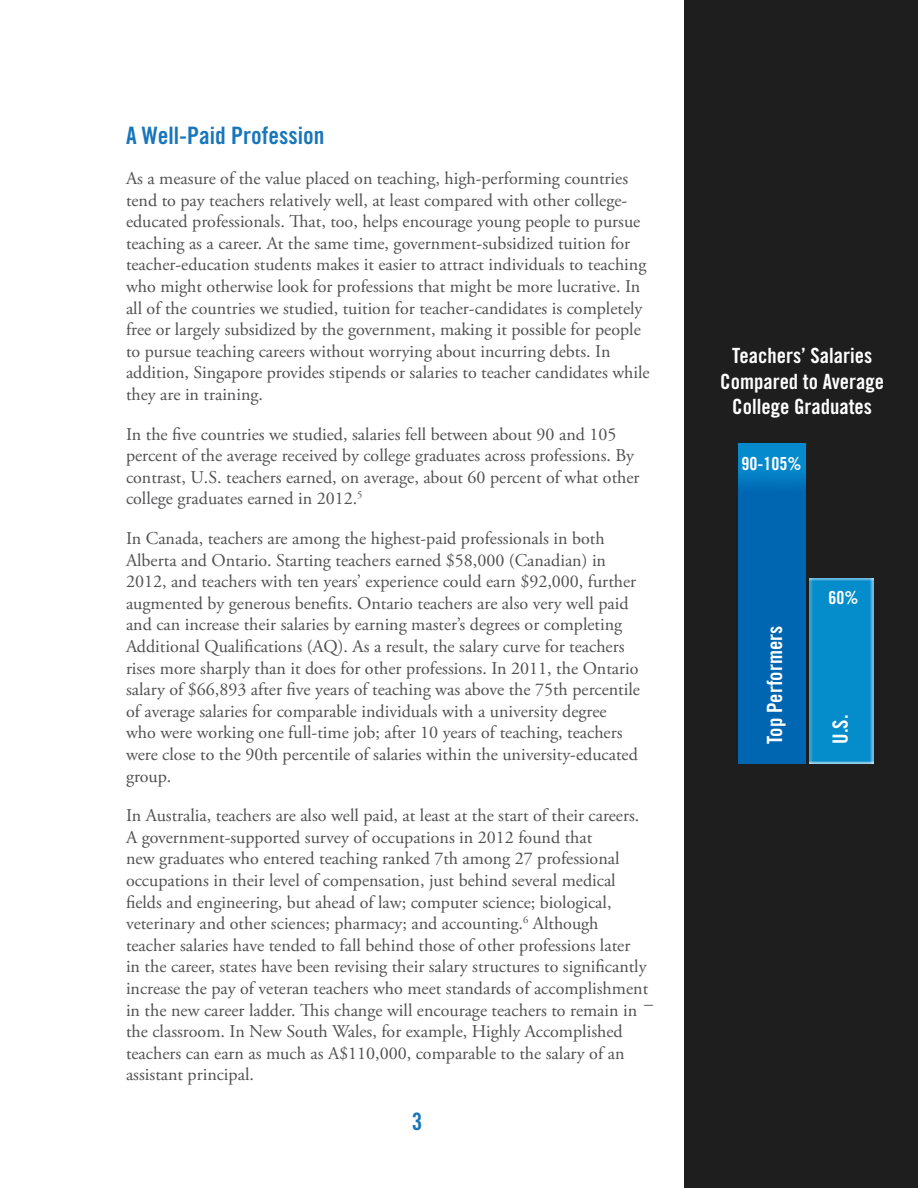
<style>
.page{position:relative;width:918px;height:1188px;background:#fff}
.page>*{position:absolute;margin:0;border:0;box-sizing:border-box;transform-origin:0 0}
.Heading_1{font:24px "Trade Gothic Bold Cond Twenty";color:#1876bb}
.Heading_2{font:21px/25.2px "Trade Gothic Bold Cond Twenty";color:#fff;text-align:center}
.t1{font:18px/21.6px "Adobe Garamond Pro";color:#505052}
.Heading_2-2{font:18px "Trade Gothic Bold Cond Twenty";color:#fff}
</style>
<div class="page">
<div style="left:685px;top:1px;width:232px;height:1186px;background:#1d1e1d"></div>
<div style="left:684px;top:0;width:234px;height:1188px;border:2px solid #1d1e1d"></div>
<img style="left:810px;top:578px;width:64px;height:185px">
<img style="left:739px;top:443px;width:66px;height:320px">
<p class="Heading_1" style="left:126px;top:121px;width:200px">A Well-Paid Profession</p>
<p class="t1" style="left:126px;top:168px;width:525px">As a measure of the value placed on teaching, high-performing countries tend to pay teachers relatively well, at least compared with other college&shy;educated professionals. That, too, helps encourage young people to pursue teaching as a career. At the same time, government-subsidized tuition for teacher-education students makes it easier to attract individuals to teaching who might otherwise look for professions that might be more lucrative. In all of the countries we studied, tuition for teacher-candidates is completely free or largely subsidized by the government, making it possible for people to pursue teaching careers without worrying about incurring debts. In addition, Singapore provides stipends or salaries to teacher candidates while they are in training.</p>
<p class="t1" style="left:126px;top:424px;width:515px">In the five countries we studied, salaries fell between about 90 and 105 percent of the average received by college graduates across professions. By contrast, U.S. teachers earned, on average, about 60 percent of what other college graduates earned in 2012.<sup>5</sup></p>
<p class="t1" style="left:126px;top:528px;width:516px">In Canada, teachers are among the highest-paid professionals in both Alberta and Ontario. Starting teachers earned $58,000 (Canadian) in 2012, and teachers with ten years’ experience could earn $92,000, further augmented by generous benefits. Ontario teachers are also very well paid and can increase their salaries by earning master’s degrees or completing Additional Qualifications (AQ). As a result, the salary curve for teachers rises more sharply than it does for other professions. In 2011, the Ontario salary of $66,893 after five years of teaching was above the 75th percentile of average salaries for comparable individuals with a university degree who were working one full-time job; after 10 years of teaching, teachers were close to the 90th percentile of salaries within the university-educated group.</p>
<p class="t1" style="left:126px;top:805px;width:524px">In Australia, teachers are also well paid, at least at the start of their careers.<br>A government-supported survey of occupations in 2012 found that<br>new graduates who entered teaching ranked 7th among 27 professional occupations in their level of compensation, just behind several medical fields and engineering, but ahead of law; computer science; biological, veterinary and other sciences; pharmacy; and accounting.<sup>6</sup> Although teacher salaries have tended to fall behind those of other professions later in the career, states have been revising their salary structures to significantly increase the pay of veteran teachers who meet standards of accomplishment in the new career ladder. This change will encourage teachers to remain in the classroom. In New South Wales, for example, Highly Accomplished teachers can earn as much as A$110,000, comparable to the salary of an assistant principal.</p>
<p class="t1" style="left:644px;top:993px;width:10px">–</p>
<h1 class="Heading_1" style="left:412px;top:1107px;width:12px">3</h1>
<p class="Heading_2" style="left:720px;top:343px;width:166px">Teachers’ Salaries<br>Compared to Average<br>College Graduates</p>
<p class="Heading_2-2" style="left:742px;top:453px;width:61px">90-105%</p>
<p class="Heading_2" style="left:762px;top:744px;width:120px;rotate:-90deg">Top Performers</p>
<p class="Heading_2-2" style="left:829px;top:586px;width:31px">60%</p>
<p class="Heading_2" style="left:828px;top:744px;width:31px;rotate:-90deg">U.S.</p>
</div>
